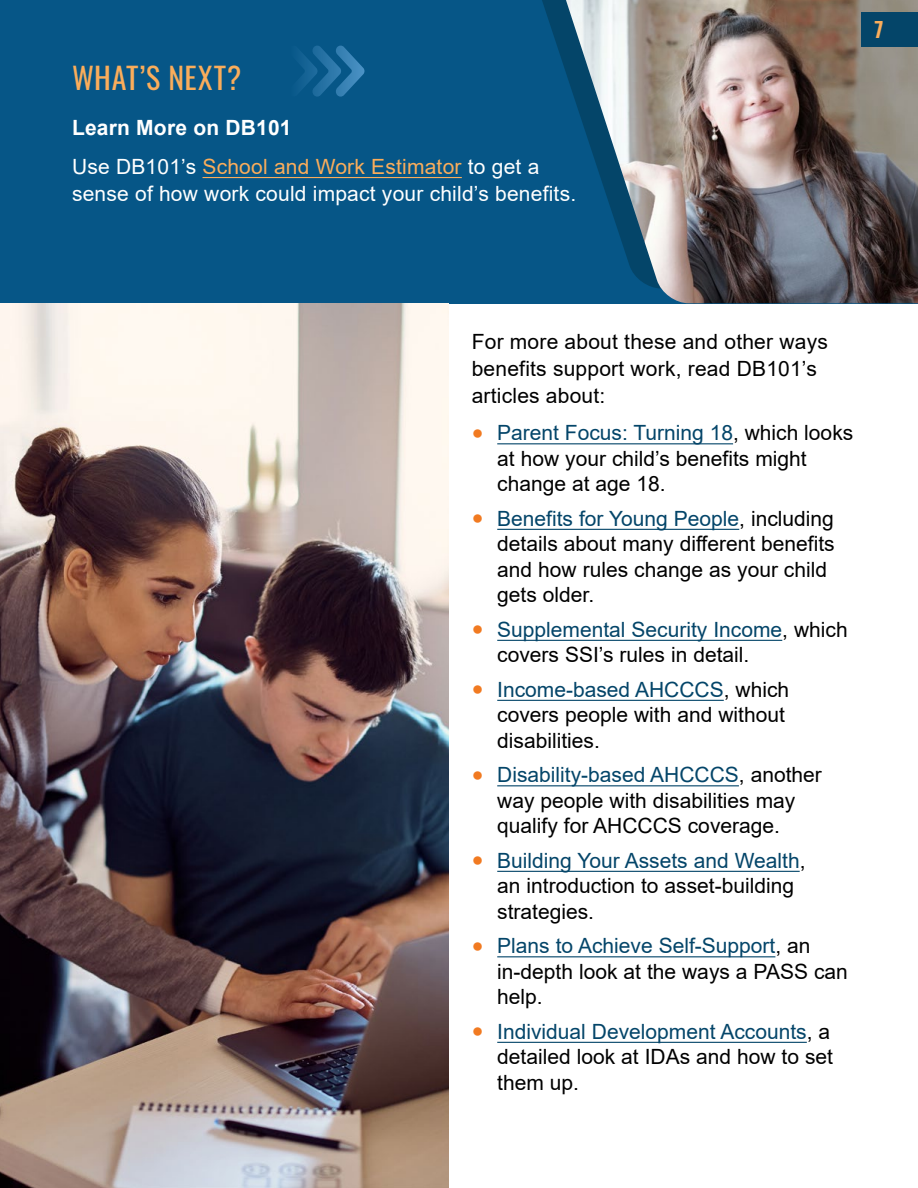
<style>
.page{position:relative;width:918px;height:1188px;background:#fff}
.page>*{position:absolute;margin:0;border:0;box-sizing:border-box;transform-origin:0 0}
.t1{font:30px "Oswald";letter-spacing:.02em;color:#faad5b}
.t2{font:21px/25.5px "Arial";color:#000}
.t3{font:21px/39px "Arial";letter-spacing:.01em;color:#faad5b}
.t4{font:21px "Arial";letter-spacing:.01em;color:#fff}
.t5{font:600 21px "Oswald";color:#faad5b}
.s1{font-weight:700;color:#fff}
.s2{color:#fff}
.s3{font-weight:700;font-size:19.5px;color:#f17a21}
.s4{color:#044569}
</style>
<div class="page">
<div style="left:0;top:0;width:918px;height:303px;background:#065687"></div>
<hr style="left:203px;top:177px;width:259px;height:1px;background:#faad5b">
<svg style="left:542px;top:0;width:24px;height:72px;fill:#044971"></svg>
<img style="left:566px;top:0;width:352px;height:303px">
<div style="left:862px;top:13px;width:56px;height:34px;background:#044569"></div>
<svg style="left:301px;top:45px;width:64px;height:52px"></svg>
<hr style="left:497px;top:443px;width:236px;height:1px;background:#044569">
<hr style="left:497px;top:529px;width:242px;height:1px;background:#044569">
<hr style="left:497px;top:640px;width:285px;height:1px;background:#044569">
<hr style="left:497px;top:700px;width:227px;height:1px;background:#044569">
<hr style="left:497px;top:785px;width:242px;height:1px;background:#044569">
<hr style="left:497px;top:871px;width:303px;height:1px;background:#044569">
<hr style="left:497px;top:956px;width:278px;height:1px;background:#044569">
<hr style="left:497px;top:1042px;width:310px;height:1px;background:#044569">
<img style="left:0;top:303px;width:448px;height:885px">
<h1 class="t1" style="left:72px;top:51px;width:171px">WHAT’S NEXT?</h1>
<p class="t3" style="left:72px;top:108px;width:469px"><span class="s1">Learn More on DB101<br></span><span class="s2">Use DB101’s</span> School and Work Estimator <span class="s2">to get a</span></p>
<p class="t4" style="left:72px;top:179px;width:506px">sense of how work could impact your child’s benefits.</p>
<p class="t5" style="left:875px;top:18px;width:10px">7</p>
<p class="t2" style="left:472px;top:328px;width:358px;line-height:27px">For more about these and other ways benefits support work, read DB101’s articles about:</p>
<p class="t2" style="left:497px;top:420px;width:358px;text-indent:-25px"><span class="s3">●</span> <span class="s4">Parent Focus: Turning 18</span>, which looks at how your child’s benefits might change at age 18.</p>
<p class="t2" style="left:497px;top:505px;width:339px;text-indent:-25px"><span class="s3">●</span> <span class="s4">Benefits for Young People</span>, including details about many different benefits and how rules change as your child gets older.</p>
<p class="t2" style="left:497px;top:616px;width:352px;text-indent:-25px"><span class="s3">●</span> <span class="s4">Supplemental Security Income</span>, which covers SSI’s rules in detail.</p>
<p class="t2" style="left:497px;top:676px;width:294px;text-indent:-25px"><span class="s3">●</span> <span class="s4">Income-based AHCCCS</span>, which covers people with and without disabilities.</p>
<p class="t2" style="left:497px;top:762px;width:326px;text-indent:-25px"><span class="s3">●</span> <span class="s4">Disability-based AHCCCS</span>, another way people with disabilities may qualify for AHCCCS coverage.</p>
<p class="t2" style="left:497px;top:847px;width:310px;text-indent:-25px"><span class="s3">●</span> <span class="s4">Building Your Assets and Wealth</span>, an introduction to asset-building strategies.</p>
<p class="t2" style="left:497px;top:933px;width:352px;text-indent:-25px"><span class="s3">●</span> <span class="s4">Plans to Achieve Self-Support</span>, an in-depth look at the ways a PASS can help.</p>
<p class="t2" style="left:497px;top:1018px;width:337px;text-indent:-25px"><span class="s3">●</span> <span class="s4">Individual Development Accounts</span>, a detailed look at IDAs and how to set them up.</p>
</div>
